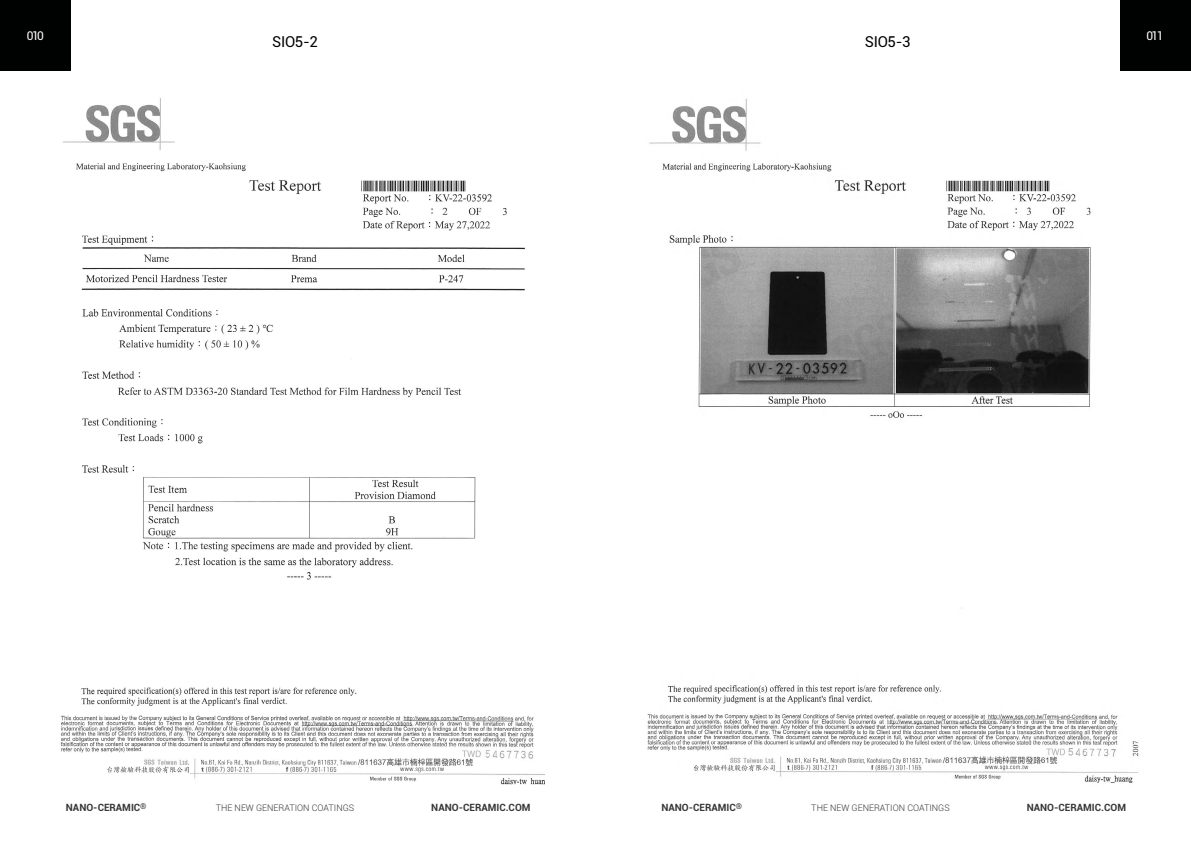
<style>
.page{position:relative;width:1191px;height:842px;background:#fff}
.page>*{position:absolute;margin:0;border:0;box-sizing:border-box;transform-origin:0 0}
.t1{font:15px "Roboto";letter-spacing:-.02em;color:#000}
.t2{font:12px "Roboto";letter-spacing:-.13em;color:#fff}
.t3{font:700 10px "Roboto";color:#373737}
.t4{font:300 9px "Roboto";color:#373737}
</style>
<div class="page">
<img style="left:647px;top:99px;width:492px;height:684px">
<div style="left:0;top:0;width:71px;height:71px;background:#000101"></div>
<div style="left:1120px;top:0;width:71px;height:71px;background:#000101"></div>
<img style="left:60px;top:98px;width:484px;height:687px">
<p class="t2" style="left:27px;top:29px;width:19px">010</p>
<p class="t2" style="left:1146px;top:29px;width:19px">011</p>
<h1 class="t1" style="left:272px;top:33px;width:47px">SIO5-2</h1>
<h1 class="t1" style="left:865px;top:33px;width:47px">SIO5-3</h1>
<p class="t3" style="left:66px;top:802px;width:82px">NANO-CERAMIC<sup>®</sup></p>
<p class="t4" style="left:216px;top:803px;width:140px">THE NEW GENERATION COATINGS</p>
<p class="t3" style="left:431px;top:802px;width:101px">NANO-CERAMIC.COM</p>
<p class="t3" style="left:661px;top:802px;width:82px">NANO-CERAMIC<sup>®</sup></p>
<p class="t4" style="left:811px;top:803px;width:140px">THE NEW GENERATION COATINGS</p>
<p class="t3" style="left:1026px;top:802px;width:101px">NANO-CERAMIC.COM</p>
</div>
